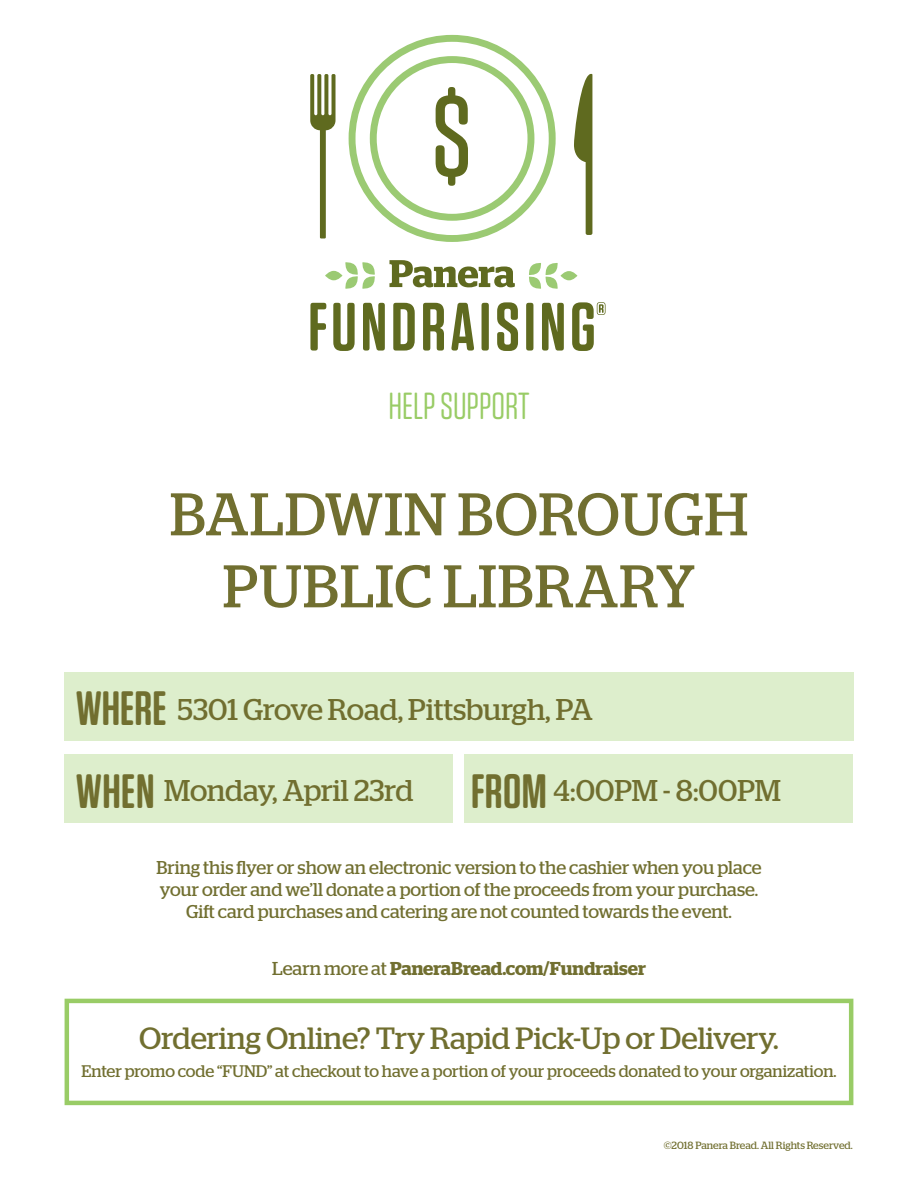
<style>
.page{position:relative;width:918px;height:1188px;background:#fff}
.page>*{position:absolute;margin:0;border:0;box-sizing:border-box;transform-origin:0 0}
.t1{font:60px/72px "Stag";letter-spacing:.02em;color:#716f30}
.t2{font:600 48.15px "Tungsten Rounded";color:#716f30}
.t3{font:37.65px "Tungsten Rounded";color:#9c6}
.t4{font:30.75px "Stag";color:#716f30}
.t5{font:30px "Stag";color:#716f30}
.t6{font:600 18.6px "Stag";color:#716f30}
.t7{font:18.45px/22.2px "Stag";color:#716f30;text-align:center}
.t8{font:16.8px "Stag";letter-spacing:-.005em;color:#716f30}
.t9{font:10.5px "Stag";color:#716f30}
.s1{font-family:"Tungsten Rounded";font-weight:600;font-size:48.15px}
.s2{font-weight:400}
</style>
<div class="page">
<svg style="left:389px;top:260px;width:126px;height:27px"></svg>
<svg style="left:349px;top:35px;width:207px;height:207px"></svg>
<svg style="left:310px;top:74px;width:26px;height:165px"></svg>
<svg style="left:574px;top:74px;width:18px;height:161px"></svg>
<svg style="left:310px;top:303px;width:16px;height:48px"></svg>
<svg style="left:333px;top:303px;width:22px;height:48px"></svg>
<svg style="left:363px;top:303px;width:22px;height:48px"></svg>
<svg style="left:393px;top:303px;width:22px;height:48px"></svg>
<svg style="left:423px;top:303px;width:21px;height:48px"></svg>
<svg style="left:451px;top:303px;width:23px;height:48px"></svg>
<div style="left:482px;top:303px;width:7px;height:48px;background:#5f6a1f;border-radius:3px"></div>
<svg style="left:497px;top:302px;width:21px;height:49px"></svg>
<div style="left:526px;top:303px;width:7px;height:48px;background:#5f6a1f;border-radius:3px"></div>
<svg style="left:542px;top:303px;width:22px;height:48px"></svg>
<div style="left:561px;top:271px;width:16px;height:9px;background:#9bca73;border-radius:50%"></div>
<svg style="left:529px;top:263px;width:29px;height:26px"></svg>
<svg style="left:325px;top:271px;width:17px;height:9px"></svg>
<svg style="left:345px;top:262px;width:30px;height:27px"></svg>
<svg style="left:572px;top:302px;width:34px;height:49px"></svg>
<div style="left:64px;top:672px;width:790px;height:69px;background:#dec"></div>
<div style="left:64px;top:754px;width:388px;height:69px;background:#dec"></div>
<div style="left:465px;top:754px;width:388px;height:69px;background:#dec"></div>
<div style="left:65px;top:999px;width:788px;height:106px;border:4px solid #9c6"></div>
<h3 class="t3" style="left:389px;top:386px;width:142px">HELP SUPPORT</h3>
<h1 class="t1" style="left:223px;top:478px;width:527px;text-indent:-53px">Baldwin Borough<br>Public Librar</h1>
<h1 class="t1" style="left:656px;top:550px;width:41px">y</h1>
<h3 class="t5" style="left:76px;top:692px;width:518px"><span class="s1">WHERE</span> 5301 Grove Road, Pittsburgh, PA</h3>
<h2 class="t2" style="left:76px;top:765px;width:80px">WHEN</h2>
<h3 class="t5" style="left:164px;top:773px;width:618px">Monday, April 23rd <span class="s1">FROM</span> 4:00PM - 8:00PM</h3>
<p class="t7" style="left:156px;top:856px;width:607px">Bring this flyer or show an electronic version to the cashier when you place your order and we’ll donate a portion of the proceeds from your purchase.<br>Gift card purchases and catering are not counted towards the event.</p>
<p class="t6" style="left:272px;top:957px;width:375px"><span class="s2">Learn more at</span> PaneraBread.com/Fundraiser</p>
<h3 class="t4" style="left:139px;top:1020px;width:641px">Ordering Online? Try Rapid Pick-Up or Delivery.</h3>
<p class="t8" style="left:82px;top:1062px;width:164px">Enter promo code “FUND</p>
<p class="t8" style="left:267px;top:1062px;width:571px">” at checkout to have a portion of your proceeds donated to your organization.</p>
<p class="t9" style="left:664px;top:1140px;width:190px">©2018 Panera Bread. All Rights Reserved.</p>
</div>
